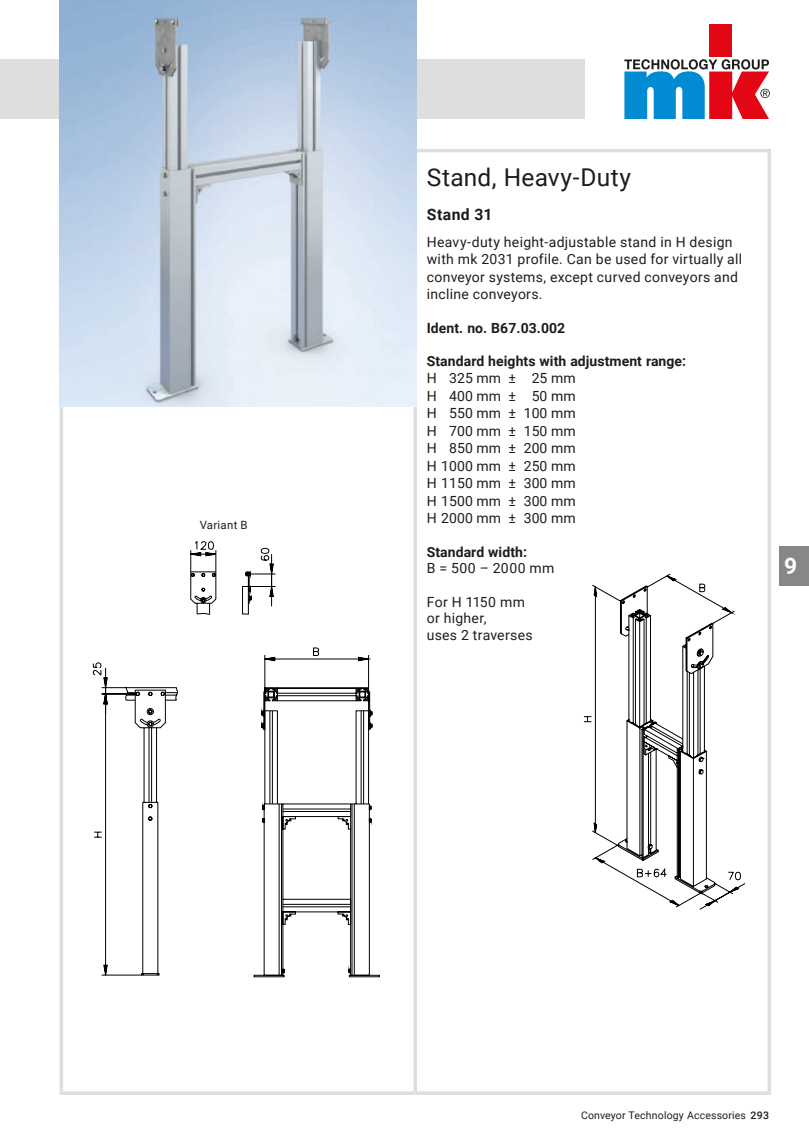
<style>
.page{position:relative;width:809px;height:1141px;background:#fff}
.page>*{position:absolute;margin:0;border:0;box-sizing:border-box;transform-origin:0 0}
.t1{font:24.5px "Roboto";letter-spacing:.01em;color:#1d1d1b}
.t2{font:700 22.75px "Roboto";color:#fff}
.t3{font:700 15.75px "Roboto";letter-spacing:.025em;color:#1d1d1b}
.t4{font:14px/17.5px "Roboto";letter-spacing:.02em;color:#1d1d1b}
.t5{font:700 14px "Roboto";letter-spacing:.005em;color:#1d1d1b}
.t6{font:11.38px "Roboto";letter-spacing:.03em;color:#1d1d1b}
.t7{font:10.5px "Roboto";letter-spacing:.015em;color:#1d1d1b}
.s1{font-weight:500}
</style>
<div class="page">
<div style="left:0;top:60px;width:585px;height:59px;background:#dfdede"></div>
<hr style="left:415px;top:149px;width:356px;height:3px;background:#dfdede">
<svg style="left:767px;top:152px;width:4px;height:33px"></svg>
<svg style="left:767px;top:185px;width:4px;height:35px"></svg>
<svg style="left:767px;top:220px;width:4px;height:50px"></svg>
<hr style="left:60px;top:270px;width:3px;height:821px;background:#dfdede">
<svg style="left:413px;top:407px;width:4px;height:684px;fill:#dfdede"></svg>
<svg style="left:767px;top:270px;width:4px;height:821px;fill:#dfdede"></svg>
<hr style="left:60px;top:1091px;width:355px;height:4px;background:#dfdede">
<hr style="left:415px;top:1091px;width:356px;height:4px;background:#dfdede">
<div style="left:709px;top:25px;width:23px;height:32px;background:#e30614"></div>
<svg style="left:624px;top:59px;width:145px;height:60px"></svg>
<div style="left:779px;top:546px;width:30px;height:39px;background:#878787"></div>
<img style="left:60px;top:0;width:357px;height:407px">
<svg style="left:92px;top:549px;width:288px;height:428px"></svg>
<svg style="left:591px;top:573px;width:154px;height:337px"></svg>
<div style="left:286px;top:506px;width:115px;height:119px;background:#fff"></div>
<div style="left:69px;top:509px;width:106px;height:109px;background:#fff"></div>
<p class="t6" style="left:200px;top:517px;width:50px">Variant B</p>
<h1 class="t1" style="left:427px;top:160px;width:206px">Stand, Heavy-Duty</h1>
<p class="t3" style="left:427px;top:203px;width:67px">Stand 31</p>
<p class="t4" style="left:427px;top:233px;width:317px">Heavy-duty height-adjustable stand in H design with mk 2031 profile. Can be used for virtually all conveyor systems, except curved conveyors and incline conveyors.</p>
<p class="t5" style="left:427px;top:318px;width:140px">Ident. no. B67.03.002</p>
<p class="t5" style="left:427px;top:351px;width:261px">Standard heights with adjustment range:</p>
<p class="t4" style="left:427px;top:369px;width:150px;text-align:justify">H 325 mm ± 25 mm H 400 mm ± 50 mm H 550 mm ± 100 mm H 700 mm ± 150 mm H 850 mm ± 200 mm H 1000 mm ± 250 mm H 1150 mm ± 300 mm H 1500 mm ± 300 mm H 2000 mm ± 300 mm</p>
<p class="t5" style="left:427px;top:542px;width:102px">Standard width:</p>
<p class="t4" style="left:427px;top:559px;width:129px">B = 500 – 2000 mm</p>
<p class="t4" style="left:427px;top:593px;width:107px;line-height:16.6px">For H 1150 mm or higher,<br>uses 2 traverses</p>
<h2 class="t2" style="left:784px;top:550px;width:15px">9</h2>
<p class="t7" style="left:581px;top:1108px;width:190px">Conveyor Technology Accessories <span class="s1">293</span></p>
</div>
